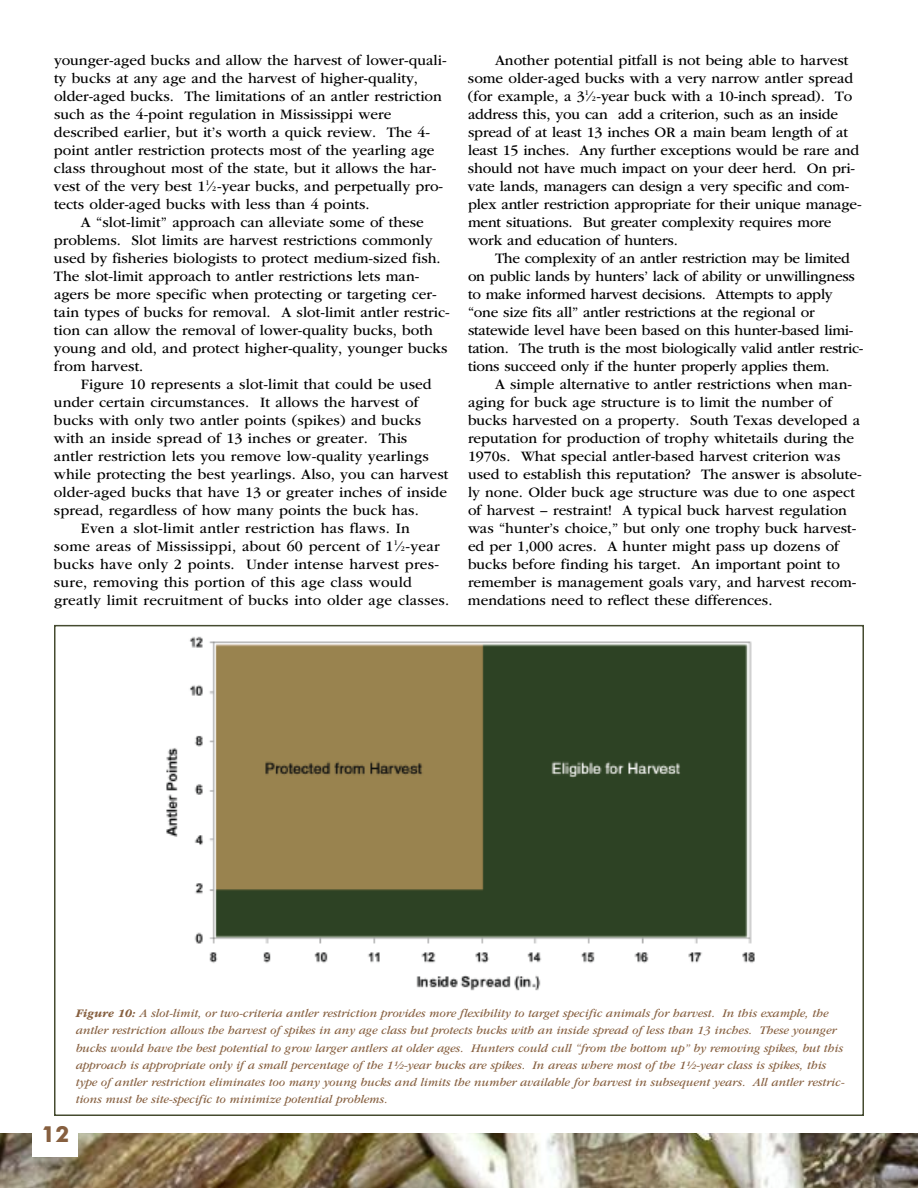
<style>
.page{position:relative;width:918px;height:1188px;background:#fff}
.page>*{position:absolute;margin:0;border:0;box-sizing:border-box;transform-origin:0 0}
.t1{font:700 22.2px "Futura BT";color:#865f3f}
.t2{font:15px/18px "ITC Garamond Std";color:#000}
.t3{font:italic 12px/17.2px "ITC Garamond Std";color:#865f3f}
.s1{font-size:7.5px}
.s2{font-weight:700}
</style>
<div class="page">
<img style="left:0;top:1134px;width:918px;height:54px">
<div style="left:33px;top:1111px;width:45px;height:45px;background:#fff"></div>
<img style="left:166px;top:636px;width:589px;height:355px">
<p class="t2" style="left:54px;top:52px;width:394px">younger-aged bucks and allow the harvest of lower-quali-</p>
<p class="t2" style="left:54px;top:70px;width:365px">ty bucks at any age and the harvest of higher-quality,</p>
<p class="t2" style="left:54px;top:88px;width:389px">older-aged bucks. The limitations of an antler restriction</p>
<p class="t2" style="left:54px;top:106px;width:339px">such as the 4-point regulation in Mississippi were</p>
<p class="t2" style="left:54px;top:124px;width:378px">described earlier, but it’s worth a quick review. The 4-</p>
<p class="t2" style="left:54px;top:142px;width:382px">point antler restriction protects most of the yearling age</p>
<p class="t2" style="left:54px;top:160px;width:384px">class throughout most of the state, but it allows the har-</p>
<p class="t2" style="left:54px;top:178px;width:391px">vest of the very best 1<sup>1</sup>⁄<span class="s1">2</span>-year bucks, and perpetually pro-</p>
<p class="t2" style="left:54px;top:196px;width:317px">tects older-aged bucks with less than 4 points.</p>
<p class="t2" style="left:81px;top:214px;width:344px">A “slot-limit” approach can alleviate some of these</p>
<p class="t2" style="left:54px;top:232px;width:380px">problems. Slot limits are harvest restrictions commonly</p>
<p class="t2" style="left:54px;top:250px;width:388px">used by fisheries biologists to protect medium-sized fish.</p>
<p class="t2" style="left:54px;top:268px;width:367px">The slot-limit approach to antler restrictions lets man-</p>
<p class="t2" style="left:54px;top:286px;width:384px">agers be more specific when protecting or targeting cer-</p>
<p class="t2" style="left:54px;top:304px;width:397px">tain types of bucks for removal. A slot-limit antler restric-</p>
<p class="t2" style="left:54px;top:322px;width:380px">tion can allow the removal of lower-quality bucks, both</p>
<p class="t2" style="left:54px;top:340px;width:395px">young and old, and protect higher-quality, younger bucks</p>
<p class="t2" style="left:54px;top:358px;width:91px">from harvest.</p>
<p class="t2" style="left:81px;top:376px;width:352px">Figure 10 represents a slot-limit that could be used</p>
<p class="t2" style="left:54px;top:394px;width:366px">under certain circumstances. It allows the harvest of</p>
<p class="t2" style="left:54px;top:412px;width:369px">bucks with only two antler points (spikes) and bucks</p>
<p class="t2" style="left:54px;top:430px;width:355px">with an inside spread of 13 inches or greater. This</p>
<p class="t2" style="left:54px;top:448px;width:376px">antler restriction lets you remove low-quality yearlings</p>
<p class="t2" style="left:54px;top:466px;width:396px">while protecting the best yearlings. Also, you can harvest</p>
<p class="t2" style="left:54px;top:484px;width:395px">older-aged bucks that have 13 or greater inches of inside</p>
<p class="t2" style="left:54px;top:502px;width:366px">spread, regardless of how many points the buck has.</p>
<p class="t2" style="left:81px;top:520px;width:330px">Even a slot-limit antler restriction has flaws. In</p>
<p class="t2" style="left:54px;top:538px;width:387px">some areas of Mississippi, about 60 percent of 1<sup>1</sup>⁄<span class="s1">2</span>-year</p>
<p class="t2" style="left:54px;top:556px;width:386px">bucks have only 2 points. Under intense harvest pres-</p>
<p class="t2" style="left:54px;top:574px;width:359px">sure, removing this portion of this age class would</p>
<p class="t2" style="left:54px;top:592px;width:397px">greatly limit recruitment of bucks into older age classes.</p>
<p class="t2" style="left:468px;top:52px;width:395px;text-indent:27px">Another potential pitfall is not being able to harvest some older-aged bucks with a very narrow antler spread (for example, a 3<sup>1</sup>⁄<span class="s1">2</span>-year buck with a 10-inch spread). To address this, you can add a criterion, such as an inside spread of at least 13 inches OR a main beam length of at least 15 inches. Any further exceptions would be rare and should not have much impact on your deer herd. On pri&shy;vate lands, managers can design a very specific and com&shy;plex antler restriction appropriate for their unique manage&shy;ment situations. But greater complexity requires more work and education of hunters.</p>
<p class="t2" style="left:468px;top:250px;width:397px;text-indent:27px">The complexity of an antler restriction may be limited on public lands by hunters’ lack of ability or unwillingness to make informed harvest decisions. Attempts to apply “one size fits all” antler restrictions at the regional or statewide level have been based on this hunter-based limi&shy;tation. The truth is the most biologically valid antler restric&shy;tions succeed only if the hunter properly applies them.</p>
<p class="t2" style="left:468px;top:376px;width:395px;text-indent:27px">A simple alternative to antler restrictions when man&shy;aging for buck age structure is to limit the number of bucks harvested on a property. South Texas developed a reputation for production of trophy whitetails during the 1970s. What special antler-based harvest criterion was used to establish this reputation? The answer is absolute&shy;ly none. Older buck age structure was due to one aspect of harvest – restraint! A typical buck harvest regulation was “hunter’s choice,” but only one trophy buck harvest&shy;ed per 1,000 acres. A hunter might pass up dozens of bucks before finding his target. An important point to remember is management goals vary, and harvest recom&shy;mendations need to reflect these differences.</p>
<p class="t3" style="left:76px;top:1006px;width:770px"><span class="s2">Figure 10:</span> A slot-limit, or two-criteria antler restriction provides more flexibility to target specific animals for harvest. In this example, the antler restriction allows the harvest of spikes in any age class but protects bucks with an inside spread of less than 13 inches. These younger bucks would have the best potential to grow larger antlers at older ages. Hunters could cull “from the bottom up” by removing spikes, but this approach is appropriate only if a small percentage of the 1½-year bucks are spikes. In areas where most of the 1½-year class is spikes, this type of antler restriction eliminates too many young bucks and limits the number available for harvest in subsequent years. All antler restric&shy;tions must be site-specific to minimize potential problems.</p>
<h1 class="t1" style="left:42px;top:1121px;width:29px">12</h1>
</div>
